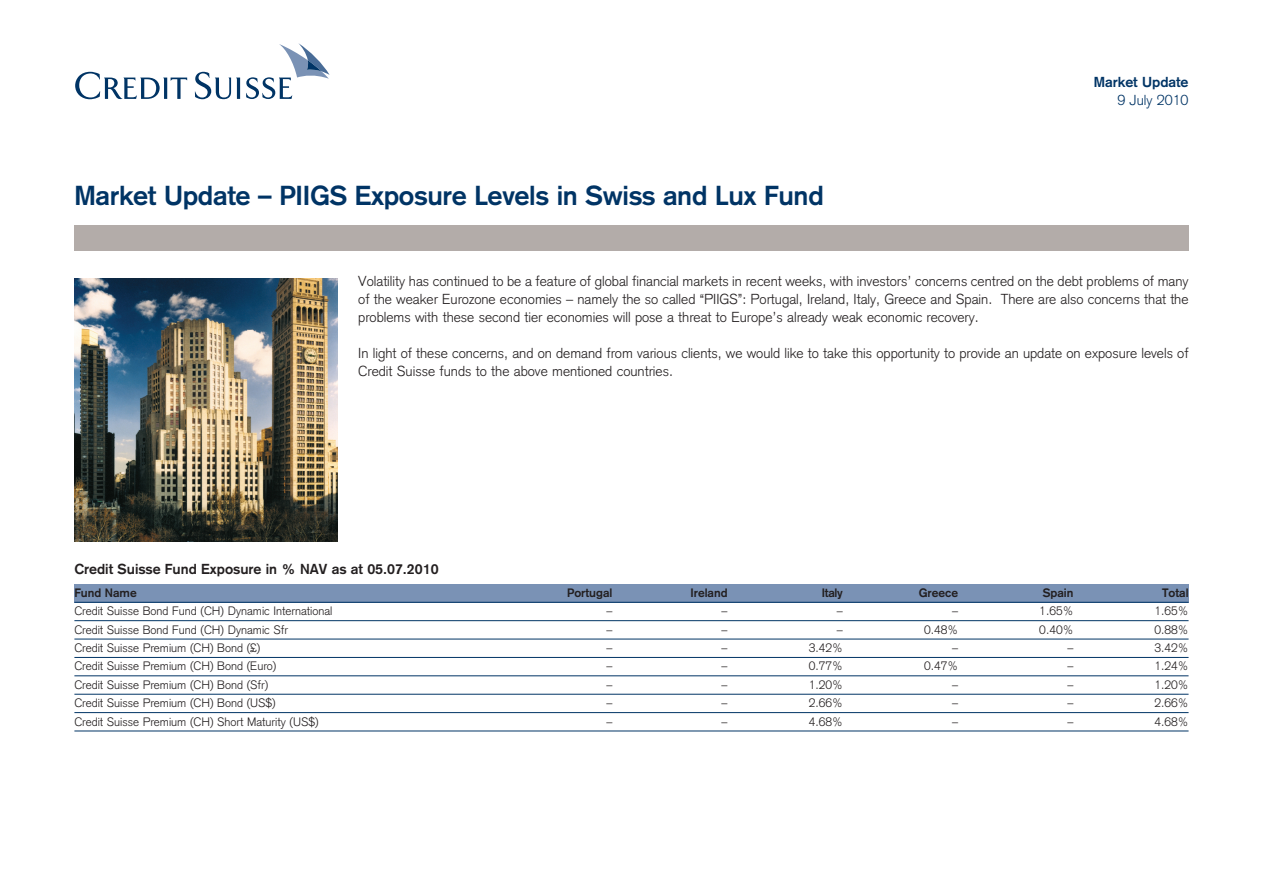
<style>
.page{position:relative;width:1263px;height:893px;background:#fff}
.page>*{position:absolute;margin:0;border:0;box-sizing:border-box;transform-origin:0 0}
.t1{font:700 27px "Credit Suisse Type";letter-spacing:-.01em;color:#003465}
.t2{font:300 14.25px/18px "Credit Suisse Type";color:#231f20;text-align:justify}
.t3{font:700 14.25px "Credit Suisse Type";color:#231f20}
.t4{font:700 14.25px "Credit Suisse Type";color:#003465}
.t5{font:300 14.25px "Credit Suisse Type";color:#003465}
.t6{font:300 12px "Credit Suisse Type";color:#231f20}
.t7{font:700 12px "Credit Suisse Type";color:#231f20}
</style>
<div class="page">
<svg style="left:75px;top:72px;width:112px;height:27px"></svg>
<svg style="left:246px;top:43px;width:84px;height:56px"></svg>
<svg style="left:195px;top:72px;width:45px;height:27px"></svg>
<div style="left:74px;top:226px;width:1114px;height:25px;background:#b3aca9"></div>
<img style="left:74px;top:279px;width:263px;height:263px">
<div style="left:74px;top:584px;width:423px;height:18px;background:#7a92b5"></div>
<div style="left:497px;top:584px;width:115px;height:18px;background:#7a92b5"></div>
<div style="left:612px;top:584px;width:116px;height:18px;background:#7a92b5"></div>
<div style="left:728px;top:584px;width:115px;height:18px;background:#7a92b5"></div>
<div style="left:843px;top:584px;width:115px;height:18px;background:#7a92b5"></div>
<div style="left:958px;top:584px;width:115px;height:18px;background:#7a92b5"></div>
<div style="left:1073px;top:584px;width:115px;height:18px;background:#7a92b5"></div>
<hr style="left:74px;top:602px;width:1114px;height:1px;background:#003465">
<hr style="left:74px;top:620px;width:1114px;height:1px;background:#003465">
<hr style="left:74px;top:639px;width:1114px;height:1px;background:#003465">
<hr style="left:74px;top:657px;width:1114px;height:1px;background:#003465">
<hr style="left:74px;top:676px;width:1114px;height:1px;background:#003465">
<hr style="left:74px;top:694px;width:1114px;height:1px;background:#003465">
<hr style="left:74px;top:712px;width:1114px;height:1px;background:#003465">
<hr style="left:74px;top:731px;width:1114px;height:1px;background:#003465">
<h1 class="t1" style="left:74px;top:180px;width:751px">Market Update – PIIGS Exposure Levels in Swiss and Lux Fund</h1>
<p class="t4" style="left:1094px;top:74px;width:96px">Market Update</p>
<p class="t5" style="left:1117px;top:92px;width:73px">9 July 2010</p>
<p class="t2" style="left:358px;top:272px;width:832px">Volatility has continued to be a feature of global financial markets in recent weeks, with investors’ concerns centred on the debt problems of many of the weaker Eurozone economies – namely the so called “PIIGS”: Portugal, Ireland, Italy, Greece and Spain. There are also concerns that the problems with these second tier economies will pose a threat to Europe’s already weak economic recovery.</p>
<p class="t2" style="left:358px;top:344px;width:832px">In light of these concerns, and on demand from various clients, we would like to take this opportunity to provide an update on exposure levels of<br>Credit Suisse funds to the above mentioned countries.</p>
<p class="t3" style="left:74px;top:561px;width:366px">Credit Suisse Fund Exposure in % NAV as at 05.07.2010</p>
<p class="t7" style="left:74px;top:586px;width:64px">Fund Name</p>
<p class="t7" style="left:567px;top:586px;width:47px">Portugal</p>
<p class="t7" style="left:690px;top:586px;width:39px">Ireland</p>
<p class="t7" style="left:822px;top:586px;width:23px">Italy</p>
<p class="t7" style="left:919px;top:586px;width:41px">Greece</p>
<p class="t7" style="left:1043px;top:586px;width:32px">Spain</p>
<p class="t7" style="left:1162px;top:586px;width:28px">Total</p>
<p class="t6" style="left:74px;top:604px;width:259px">Credit Suisse Bond Fund (CH) Dynamic International</p>
<p class="t6" style="left:606px;top:604px;width:7px">–</p>
<p class="t6" style="left:722px;top:604px;width:7px">–</p>
<p class="t6" style="left:837px;top:604px;width:7px">–</p>
<p class="t6" style="left:952px;top:604px;width:7px">–</p>
<p class="t6" style="left:1039px;top:604px;width:36px">1.65%</p>
<p class="t6" style="left:1154px;top:604px;width:36px">1.65%</p>
<p class="t6" style="left:74px;top:622px;width:215px">Credit Suisse Bond Fund (CH) Dynamic Sfr</p>
<p class="t6" style="left:606px;top:622px;width:7px">–</p>
<p class="t6" style="left:722px;top:622px;width:7px">–</p>
<p class="t6" style="left:837px;top:622px;width:7px">–</p>
<p class="t6" style="left:924px;top:622px;width:36px">0.48%</p>
<p class="t6" style="left:1039px;top:622px;width:36px">0.40%</p>
<p class="t6" style="left:1154px;top:622px;width:36px">0.88%</p>
<p class="t6" style="left:74px;top:641px;width:188px">Credit Suisse Premium (CH) Bond (£)</p>
<p class="t6" style="left:606px;top:641px;width:7px">–</p>
<p class="t6" style="left:722px;top:641px;width:7px">–</p>
<p class="t6" style="left:809px;top:641px;width:36px">3.42%</p>
<p class="t6" style="left:952px;top:641px;width:7px">–</p>
<p class="t6" style="left:1067px;top:641px;width:7px">–</p>
<p class="t6" style="left:1154px;top:641px;width:36px">3.42%</p>
<p class="t6" style="left:74px;top:659px;width:204px">Credit Suisse Premium (CH) Bond (Euro)</p>
<p class="t6" style="left:606px;top:659px;width:7px">–</p>
<p class="t6" style="left:722px;top:659px;width:7px">–</p>
<p class="t6" style="left:809px;top:659px;width:36px">0.77%</p>
<p class="t6" style="left:924px;top:659px;width:36px">0.47%</p>
<p class="t6" style="left:1067px;top:659px;width:7px">–</p>
<p class="t6" style="left:1154px;top:659px;width:36px">1.24%</p>
<p class="t6" style="left:74px;top:677px;width:195px">Credit Suisse Premium (CH) Bond (Sfr)</p>
<p class="t6" style="left:606px;top:677px;width:7px">–</p>
<p class="t6" style="left:722px;top:677px;width:7px">–</p>
<p class="t6" style="left:809px;top:677px;width:36px">1.20%</p>
<p class="t6" style="left:952px;top:677px;width:7px">–</p>
<p class="t6" style="left:1067px;top:677px;width:7px">–</p>
<p class="t6" style="left:1154px;top:677px;width:36px">1.20%</p>
<p class="t6" style="left:74px;top:696px;width:203px">Credit Suisse Premium (CH) Bond (US$)</p>
<p class="t6" style="left:606px;top:696px;width:7px">–</p>
<p class="t6" style="left:722px;top:696px;width:7px">–</p>
<p class="t6" style="left:809px;top:696px;width:36px">2.66%</p>
<p class="t6" style="left:952px;top:696px;width:7px">–</p>
<p class="t6" style="left:1067px;top:696px;width:7px">–</p>
<p class="t6" style="left:1154px;top:696px;width:36px">2.66%</p>
<p class="t6" style="left:74px;top:714px;width:246px">Credit Suisse Premium (CH) Short Maturity (US$)</p>
<p class="t6" style="left:606px;top:714px;width:7px">–</p>
<p class="t6" style="left:722px;top:714px;width:7px">–</p>
<p class="t6" style="left:809px;top:714px;width:36px">4.68%</p>
<p class="t6" style="left:952px;top:714px;width:7px">–</p>
<p class="t6" style="left:1067px;top:714px;width:7px">–</p>
<p class="t6" style="left:1154px;top:714px;width:36px">4.68%</p>
</div>
